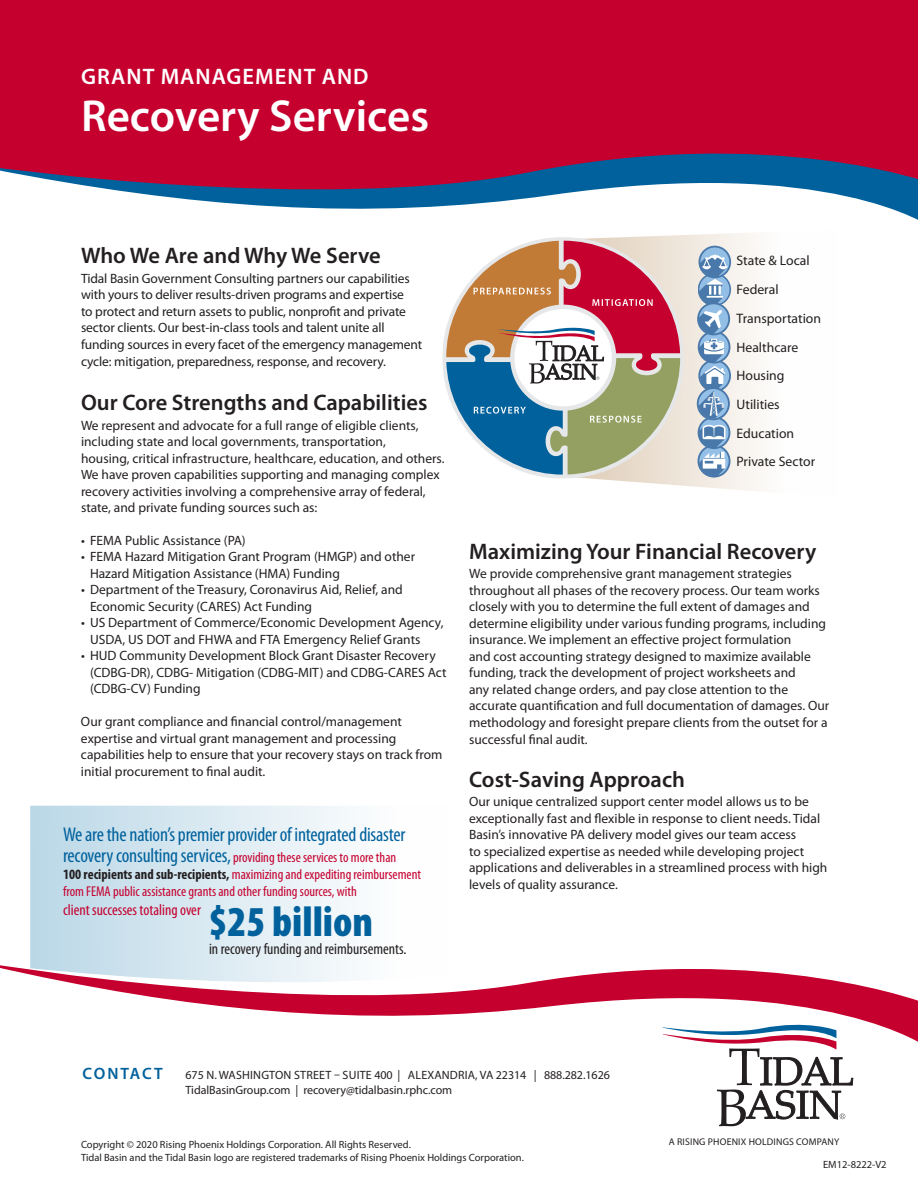
<style>
.page{position:relative;width:918px;height:1188px;background:#fff}
.page>*{position:absolute;margin:0;border:0;box-sizing:border-box;transform-origin:0 0}
.t1{font:600 45px "Myriad Pro";color:#fff}
.t2{font:900 condensed 42.75px "Myriad Pro";color:#00619c}
.t3{font:600 22.5px "Myriad Pro";color:#231f20}
.t4{font:600 22.5px "Myriad Pro";letter-spacing:.045em;color:#fff}
.t5{font:condensed 19.95px "Myriad Pro";letter-spacing:-.01em;color:#00619c}
.t6{font:600 16.5px "Myriad Pro";letter-spacing:.11em;color:#00619c}
.t7{font:condensed 15.75px "Myriad Pro";color:#231f20}
.t8{font:condensed 15.75px "Myriad Pro";color:#c5002e}
.t9{font:condensed 14.25px/17.1px "Myriad Pro";color:#c5002e}
.t10{font:13.8px/28.7px "Myriad Pro";color:#231f20}
.t11{font:13.5px/16.5px "Myriad Pro";color:#231f20}
.t12{font:12px/15.3px "Myriad Pro";letter-spacing:-.005em;color:#231f20}
.t13{font:10.5px/12.6px "Myriad Pro";color:#231f20}
.t14{font:9.75px "Myriad Pro";letter-spacing:.02em;color:#231f20}
.s1{font-size:19.95px;color:#00619c}
.s2{font-weight:700;color:#231f20}
</style>
<div class="page">
<svg style="left:30px;top:806px;width:321px;height:119px;background:#d7e8f0"></svg>
<div style="left:0;top:0;width:918px;height:134px;background:#c5002e"></div>
<svg style="left:0;top:134px;width:918px;height:86px"></svg>
<svg style="left:598px;top:233px;width:162px;height:258px;fill:#f7f3ee"></svg>
<svg style="left:698px;top:445px;width:33px;height:33px"></svg>
<svg style="left:699px;top:446px;width:30px;height:30px"></svg>
<svg style="left:698px;top:359px;width:33px;height:33px"></svg>
<div style="left:700px;top:361px;width:29px;height:29px;background:#93bee5;border-radius:50%"></div>
<svg style="left:698px;top:416px;width:32px;height:33px"></svg>
<svg style="left:699px;top:418px;width:30px;height:29px"></svg>
<svg style="left:698px;top:425px;width:27px;height:51px"></svg>
<div style="left:698px;top:273px;width:33px;height:33px;border:2px solid #4979aa;border-radius:50%"></div>
<svg style="left:698px;top:331px;width:32px;height:33px"></svg>
<svg style="left:699px;top:246px;width:32px;height:32px"></svg>
<div style="left:700px;top:248px;width:29px;height:28px;background:#93bee5;border-radius:50%"></div>
<svg style="left:697px;top:387px;width:33px;height:33px"></svg>
<svg style="left:697px;top:302px;width:33px;height:33px"></svg>
<svg style="left:698px;top:255px;width:30px;height:164px;background:#91b0d0"></svg>
<svg style="left:442px;top:237px;width:242px;height:242px"></svg>
<svg style="left:446px;top:241px;width:234px;height:234px"></svg>
<svg style="left:30px;top:925px;width:321px;height:17px;background:#d7e8f0"></svg>
<svg style="left:0;top:942px;width:918px;height:100px"></svg>
<svg style="left:662px;top:1019px;width:191px;height:107px"></svg>
<h3 class="t4" style="left:81px;top:63px;width:289px">GRANT MANAGEMENT AND</h3>
<h1 class="t1" style="left:81px;top:87px;width:350px">Recovery Services</h1>
<h3 class="t3" style="left:81px;top:242px;width:301px">Who We Are and Why We Serve</h3>
<p class="t11" style="left:81px;top:270px;width:343px">Tidal Basin Government Consulting partners our capabilities with yours to deliver results-driven programs and expertise<br>to protect and return assets to public, nonprofit and private sector clients. Our best-in-class tools and talent unite all funding sources in every facet of the emergency management cycle: mitigation, preparedness, response, and recovery.</p>
<h3 class="t3" style="left:81px;top:388px;width:348px">Our Core Strengths and Capabilities</h3>
<p class="t11" style="left:81px;top:417px;width:365px">We represent and advocate for a full range of eligible clients, including state and local governments, transportation,<br>housing, critical infrastructure, healthcare, education, and others.<br>We have proven capabilities supporting and managing complex recovery activities involving a comprehensive array of federal, state, and private funding sources such as:</p>
<p class="t11" style="left:81px;top:532px;width:166px">• FEMA Public Assistance (PA)</p>
<p class="t11" style="left:90px;top:548px;width:327px;text-indent:-9px">• FEMA Hazard Mitigation Grant Program (HMGP) and other<br>Hazard Mitigation Assistance (HMA) Funding</p>
<p class="t11" style="left:90px;top:581px;width:314px;text-indent:-9px">• Department of the Treasury, Coronavirus Aid, Relief, and<br>Economic Security (CARES) Act Funding</p>
<p class="t11" style="left:90px;top:614px;width:355px;text-indent:-9px">• US Department of Commerce/Economic Development Agency,<br>USDA, US DOT and FHWA and FTA Emergency Relief Grants</p>
<p class="t11" style="left:90px;top:647px;width:358px;text-indent:-9px">• HUD Community Development Block Grant Disaster Recovery (CDBG-DR), CDBG- Mitigation (CDBG-MIT) and CDBG-CARES Act (CDBG-CV) Funding</p>
<p class="t11" style="left:81px;top:713px;width:363px">Our grant compliance and financial control/management expertise and virtual grant management and processing capabilities help to ensure that your recovery stays on track from initial procurement to final audit.</p>
<h3 class="t5" style="left:63px;top:822px;width:344px">We are the nation’s premier provider of integrated disaster</h3>
<p class="t9" style="left:63px;top:848px;width:360px"><span class="s1">recovery consulting services,</span>providing these services to more than<br><span class="s2">100 recipients and sub-recipients,</span> maximizing and expediting reimbursement from FEMA public assistance grants and other funding sources, with</p>
<p class="t8" style="left:63px;top:901px;width:139px">client successes totaling over</p>
<h2 class="t2" style="left:208px;top:898px;width:166px">$25 billion</h2>
<p class="t7" style="left:209px;top:940px;width:199px">in recovery funding and reimbursements.</p>
<p class="t10" style="left:737px;top:246px;width:86px">State &amp; Local<br>Federal<br>Transportation<br>Healthcare<br>Housing<br>Utilities<br>Education<br>Private Sector</p>
<h3 class="t3" style="left:469px;top:537px;width:349px">Maximizing Your Financial Recovery</h3>
<p class="t11" style="left:469px;top:565px;width:362px">We provide comprehensive grant management strategies throughout all phases of the recovery process. Our team works closely with you to determine the full extent of damages and determine eligibility under various funding programs, including insurance. We implement an effective project formulation<br>and cost accounting strategy designed to maximize available funding, track the development of project worksheets and<br>any related change orders, and pay close attention to the accurate quantification and full documentation of damages. Our methodology and foresight prepare clients from the outset for a successful final audit.</p>
<h3 class="t3" style="left:469px;top:765px;width:217px">Cost-Saving Approach</h3>
<p class="t11" style="left:469px;top:793px;width:360px">Our unique centralized support center model allows us to be exceptionally fast and flexible in response to client needs. Tidal Basin’s innovative PA delivery model gives our team access<br>to specialized expertise as needed while developing project applications and deliverables in a streamlined process with high levels of quality assurance.</p>
<p class="t6" style="left:83px;top:1063px;width:82px">CONTACT</p>
<p class="t12" style="left:186px;top:1067px;width:426px">675 N. WASHINGTON STREET – SUITE 400 | ALEXANDRIA, VA 22314 | 888.282.1626<br>TidalBasinGroup.com | recovery@tidalbasin.rphc.com</p>
<p class="t13" style="left:81px;top:1138px;width:444px">Copyright © 2020 Rising Phoenix Holdings Corporation. All Rights Reserved.<br>Tidal Basin and the Tidal Basin logo are registered trademarks of Rising Phoenix Holdings Corporation.</p>
<p class="t14" style="left:669px;top:1136px;width:172px">A RISING PHOENIX HOLDINGS COMPANY</p>
<p class="t13" style="left:823px;top:1158px;width:65px">EM12-8222-V2</p>
</div>
